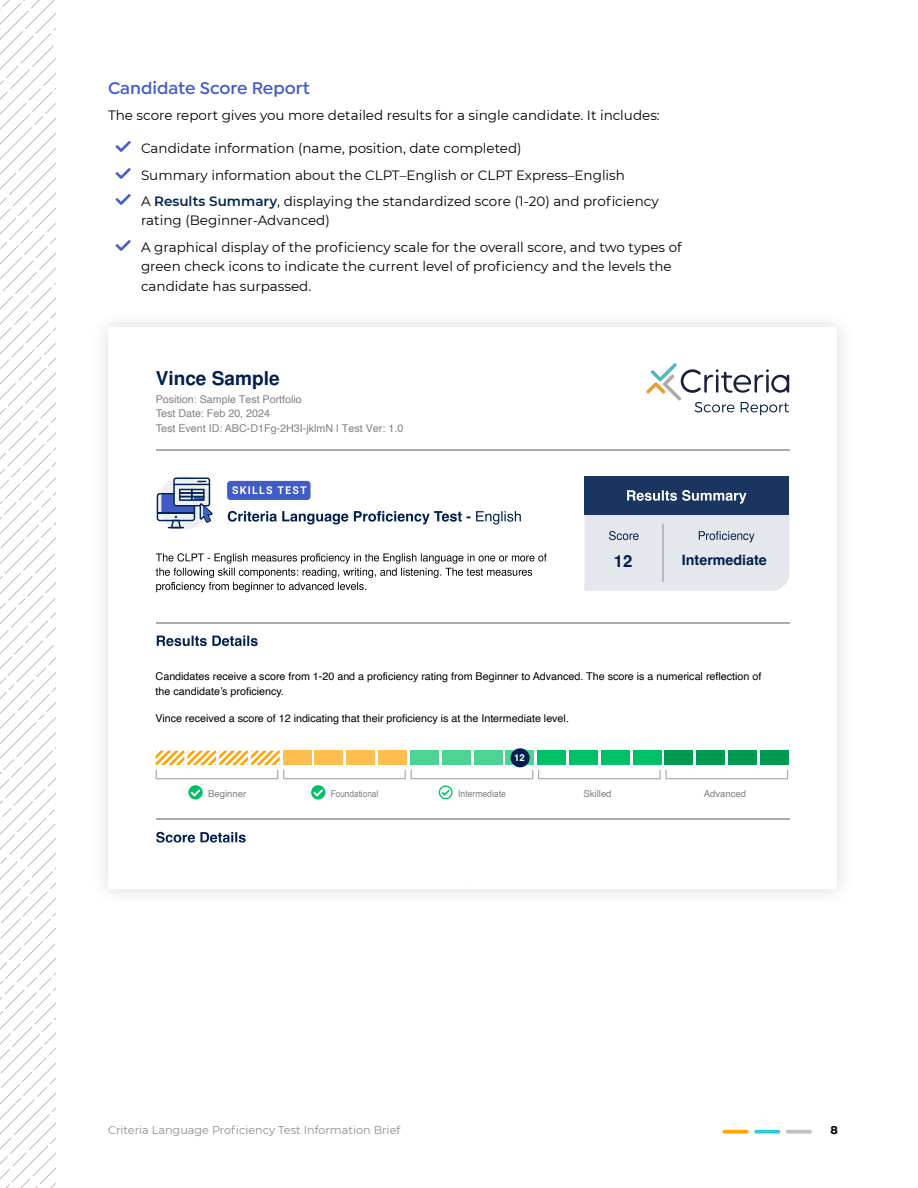
<style>
.page{position:relative;width:918px;height:1188px;background:#fff}
.page>*{position:absolute;margin:0;border:0;box-sizing:border-box;transform-origin:0 0}
.t1{font:700 19.05px "Free Sans";color:#001f4f}
.t2{font:600 18px "Isidora Sans";color:#425cc7}
.t3{font:700 16.65px "Helvetica";color:#001f4f}
.t4{font:700 14.25px "Helvetica";color:#001f4f}
.t5{font:13.5px/26.2px "Montserrat";color:#000}
.t6{font:11.25px "Montserrat";color:#8b8c90}
.t7{font:700 11.25px "Montserrat";color:#000}
.t8{font:10.65px/14.2px "Helvetica";color:#000}
.t9{font:10.65px/14.2px "Helvetica";color:#808080}
.t10{font:9.6px "Helvetica";color:#808080}
.t11{font:9.6px "Helvetica";color:#808080;scale:.86 1}
.t12{font:9.6px "Helvetica";color:#808080;scale:.9 1}
.t13{font:700 9.6px "Helvetica";color:#fff}
.s1{font-weight:600;color:#002554}
</style>
<div class="page">
<svg style="left:0;top:0;width:55px;height:1188px"></svg>
<svg style="left:724px;top:1130px;width:23px;height:4px"></svg>
<svg style="left:756px;top:1130px;width:22px;height:4px"></svg>
<svg style="left:788px;top:1130px;width:22px;height:4px"></svg>
<div style="left:89px;top:308px;width:767px;height:600px;background:#fafafa"></div>
<div style="left:108px;top:327px;width:729px;height:562px;background:#fff"></div>
<svg style="left:157px;top:478px;width:56px;height:50px"></svg>
<svg style="left:228px;top:511px;width:293px;height:14px"></svg>
<div style="left:227px;top:481px;width:83px;height:19px;background:#425cc7;border-radius:3px"></div>
<svg style="left:232px;top:486px;width:75px;height:8px"></svg>
<svg style="left:156px;top:553px;width:391px;height:39px"></svg>
<div style="left:584px;top:477px;width:205px;height:38px;background:#1a355f"></div>
<svg style="left:627px;top:490px;width:119px;height:14px"></svg>
<div style="left:584px;top:515px;width:205px;height:76px;background:#e4e8ed"></div>
<hr style="left:156px;top:622px;width:633px;height:1px;background:#a9aaac">
<svg style="left:157px;top:636px;width:101px;height:10px"></svg>
<div style="left:760px;top:751px;width:29px;height:14px;background:#009952"></div>
<hr style="left:156px;top:819px;width:633px;height:1px;background:#a9aaac">
<svg style="left:156px;top:832px;width:90px;height:11px"></svg>
<svg style="left:511px;top:748px;width:19px;height:19px"></svg>
<svg style="left:188px;top:785px;width:15px;height:15px"></svg>
<svg style="left:191px;top:789px;width:9px;height:8px"></svg>
<svg style="left:311px;top:785px;width:14px;height:15px"></svg>
<svg style="left:313px;top:789px;width:10px;height:8px"></svg>
<svg style="left:439px;top:785px;width:14px;height:14px"></svg>
<svg style="left:156px;top:751px;width:632px;height:28px"></svg>
<svg style="left:646px;top:363px;width:143px;height:52px"></svg>
<hr style="left:156px;top:449px;width:633px;height:2px;background:#a9aaac">
<h2 class="t2" style="left:108px;top:78px;width:203px">Candidate Score Report</h2>
<p class="t5" style="left:108px;top:102px;width:553px">The score report gives you more detailed results for a single candidate. It includes:</p>
<p class="t5" style="left:141px;top:135px;width:519px">Candidate information (name, position, date completed)<br>Summary information about the CLPT–English or CLPT Express–English<br>A <span class="s1">Results Summary</span>, displaying the standardized score (1-20) and proficiency</p>
<p class="t5" style="left:141px;top:207px;width:542px">rating (Beginner-Advanced)<br>A graphical display of the proficiency scale for the overall score, and two types of</p>
<p class="t5" style="left:141px;top:256px;width:532px;line-height:19.5px">green check icons to indicate the current level of proficiency and the levels the candidate has surpassed.</p>
<h1 class="t1" style="left:156px;top:365px;width:125px">Vince Sample</h1>
<p class="t9" style="left:156px;top:393px;width:249px">Position: Sample Test Portfolio<br>Test Date: Feb 20, 2024<br>Test Event ID: ABC-D1Fg-2H3I-jklmN | Test Ver: 1.0</p>
<p class="t3" style="left:614px;top:551px;width:20px">12</p>
<p class="t4" style="left:682px;top:551px;width:86px">Intermediate</p>
<p class="t8" style="left:156px;top:670px;width:607px">Candidates receive a score from 1-20 and a proficiency rating from Beginner to Advanced. The score is a numerical reflection of the candidate’s proficiency.</p>
<p class="t8" style="left:156px;top:712px;width:415px">Vince received a score of 12 indicating that their proficiency is at the Intermediate level.</p>
<p class="t13" style="left:514px;top:752px;width:12px">12</p>
<p class="t10" style="left:208px;top:786px;width:40px">Beginner</p>
<p class="t11" style="left:331px;top:786px;width:57px">Foundational</p>
<p class="t12" style="left:458px;top:786px;width:54px">Intermediate</p>
<p class="t10" style="left:584px;top:786px;width:30px">Skilled</p>
<p class="t10" style="left:704px;top:786px;width:44px">Advanced</p>
<p class="t6" style="left:108px;top:1122px;width:294px">Criteria Language Proficiency Test Information Brief</p>
<p class="t7" style="left:831px;top:1121px;width:9px">8</p>
</div>
